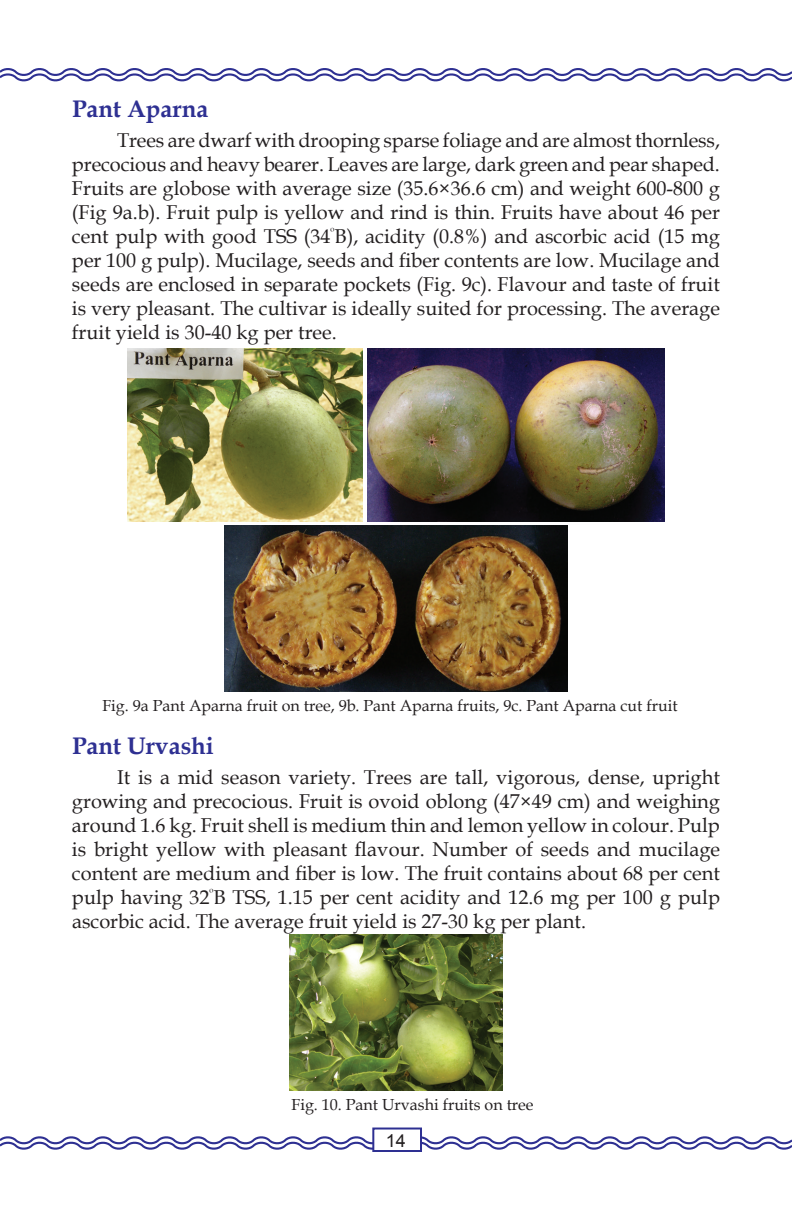
<style>
.page{position:relative;width:792px;height:1224px;background:#fff}
.page>*{position:absolute;margin:0;border:0;box-sizing:border-box;transform-origin:0 0}
.t1{font:700 24px "Book Antiqua";color:#2e3092}
.t2{font:20px/24px "Book Antiqua";color:#231f20;text-align:justify}
.t3{font:18px "Arial";color:#231f20}
.t4{font:16px "Book Antiqua";color:#231f20}
</style>
<div class="page">
<svg style="left:0;top:68px;width:792px;height:14px"></svg>
<svg style="left:0;top:1136px;width:792px;height:14px"></svg>
<div style="left:372px;top:1128px;width:50px;height:24px;background:#fff;border:2px solid #2e3092"></div>
<img style="left:127px;top:349px;width:235px;height:172px">
<img style="left:367px;top:349px;width:298px;height:172px">
<img style="left:224px;top:525px;width:344px;height:166px">
<img style="left:289px;top:935px;width:214px;height:156px">
<p class="t1" style="left:72px;top:92px;width:138px">Pant Aparna</p>
<p class="t2" style="left:72px;top:127px;width:650px;text-indent:45px">Trees are dwarf with drooping sparse foliage and are almost thornless, precocious and heavy bearer. Leaves are large, dark green and pear shaped.<br>Fruits are globose with average size (35.6×36.6 cm) and weight 600-800 g (Fig 9a.b). Fruit pulp is yellow and rind is thin. Fruits have about 46 per cent pulp with good TSS (34<sup>º</sup>B), acidity (0.8%) and ascorbic acid (15 mg per 100 g pulp). Mucilage, seeds and fiber contents are low. Mucilage and seeds are enclosed in separate pockets (Fig. 9c). Flavour and taste of fruit is very pleasant. The cultivar is ideally suited for processing. The average fruit yield is 30-40 kg per tree.</p>
<p class="t4" style="left:102px;top:694px;width:577px">Fig. 9a Pant Aparna fruit on tree, 9b. Pant Aparna fruits, 9c. Pant Aparna cut fruit</p>
<p class="t1" style="left:72px;top:730px;width:143px">Pant Urvashi</p>
<p class="t2" style="left:72px;top:765px;width:650px;text-indent:45px">It is a mid season variety. Trees are tall, vigorous, dense, upright growing and precocious. Fruit is ovoid oblong (47×49 cm) and weighing around 1.6 kg. Fruit shell is medium thin and lemon yellow in colour. Pulp is bright yellow with pleasant flavour. Number of seeds and mucilage content are medium and fiber is low. The fruit contains about 68 per cent pulp having 32<sup>º</sup>B TSS, 1.15 per cent acidity and 12.6 mg per 100 g pulp ascorbic acid. The average fruit yield is 27-30 kg per plant.</p>
<p class="t4" style="left:292px;top:1093px;width:244px">Fig. 10. Pant Urvashi fruits on tree</p>
<p class="t3" style="left:386px;top:1131px;width:22px">14</p>
</div>
